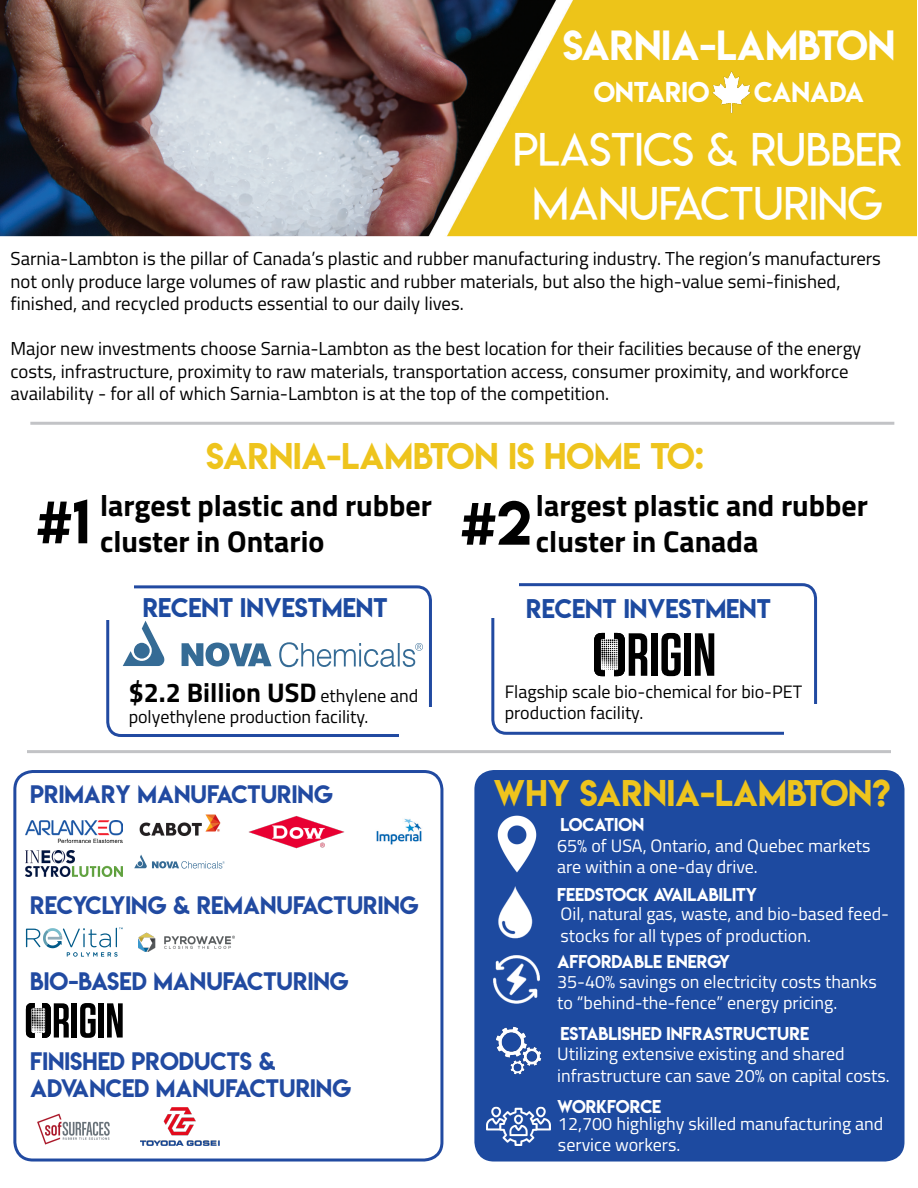
<style>
.page{position:relative;width:918px;height:1188px;background:#fff}
.page>*{position:absolute;margin:0;border:0;box-sizing:border-box;transform-origin:0 0}
.t1{font:55.5px "Lemon Milk";color:#000}
.t2{font:45px "Lemon Milklight";color:#fff}
.t3{font:37.5px "Lemon Milk";color:#fff}
.t4{font:33px "Lemon Milk";color:#eec41d}
.t5{font:700 30px "Titillium";color:#000}
.t6{font:700 27px "Titillium";color:#000}
.t7{font:25.5px "Lemon Milk";color:#fff}
.t8{font:24px "Lemon Milk";color:#1d4aa0}
.t9{font:22.5px "Lemon Milk";color:#214aa1}
.t10{font:18.75px/22.5px "Titillium";color:#000}
.t11{font:18px/21.6px "Titillium";color:#fff}
.t12{font:18px "Titillium";color:#000}
.t13{font:16.5px "Lemon Milk";color:#fff}
.s1{font-weight:400;font-size:18px}
</style>
<div class="page">
<svg style="left:0;top:0;width:917px;height:237px;background:#b0944a"></svg>
<img style="left:711px;top:71px;width:40px;height:43px">
<hr style="left:30px;top:422px;width:864px;height:3px;background:#c2c3c6">
<svg style="left:123px;top:621px;width:300px;height:46px"></svg>
<div style="left:106px;top:585px;width:326px;height:152px;border:3px solid #214aa1;border-radius:14px"></div>
<div style="left:80px;top:566px;width:54px;height:54px;background:#fff"></div>
<div style="left:399px;top:707px;width:54px;height:54px;background:#fff"></div>
<div style="left:651px;top:633px;width:7px;height:43px;background:#000"></div>
<svg style="left:661px;top:633px;width:20px;height:43px"></svg>
<div style="left:684px;top:633px;width:7px;height:43px;background:#000"></div>
<svg style="left:695px;top:633px;width:19px;height:43px"></svg>
<svg style="left:594px;top:633px;width:53px;height:43px"></svg>
<div style="left:491px;top:583px;width:326px;height:152px;border:3px solid #214aa1;border-radius:14px"></div>
<div style="left:465px;top:564px;width:54px;height:54px;background:#fff"></div>
<div style="left:784px;top:704px;width:54px;height:54px;background:#fff"></div>
<div style="left:13px;top:770px;width:430px;height:392px;border:3px solid #214aa1;border-radius:18px"></div>
<img style="left:26px;top:820px;width:97px;height:22px">
<img style="left:139px;top:814px;width:82px;height:22px">
<img style="left:248px;top:816px;width:97px;height:33px">
<img style="left:376px;top:818px;width:46px;height:27px">
<img style="left:26px;top:851px;width:97px;height:26px">
<svg style="left:134px;top:855px;width:91px;height:14px"></svg>
<hr style="left:27px;top:750px;width:864px;height:3px;background:#c2c3c6">
<svg style="left:26px;top:927px;width:97px;height:30px"></svg>
<img style="left:138px;top:932px;width:97px;height:20px">
<div style="left:72px;top:1003px;width:5px;height:35px;background:#000"></div>
<svg style="left:80px;top:1003px;width:16px;height:35px"></svg>
<div style="left:99px;top:1003px;width:5px;height:35px;background:#000"></div>
<svg style="left:107px;top:1003px;width:16px;height:35px"></svg>
<svg style="left:26px;top:1003px;width:43px;height:35px"></svg>
<img style="left:37px;top:1113px;width:73px;height:32px">
<img style="left:141px;top:1108px;width:78px;height:38px">
<div style="left:476px;top:772px;width:427px;height:388px;background:#1d4aa0;border-radius:18px"></div>
<div style="left:474px;top:770px;width:431px;height:392px;border:3px solid #1d4aa0;border-radius:18px"></div>
<img style="left:497px;top:815px;width:40px;height:58px">
<img style="left:498px;top:886px;width:35px;height:53px">
<img style="left:494px;top:956px;width:45px;height:47px">
<img style="left:496px;top:1026px;width:46px;height:49px">
<img style="left:486px;top:1106px;width:65px;height:40px">
<p class="t3" style="left:563px;top:18px;width:334px">SARNIA-LAMBTON</p>
<p class="t7" style="left:594px;top:74px;width:117px">ONTARIO</p>
<p class="t7" style="left:754px;top:74px;width:111px">CANADA</p>
<p class="t2" style="left:513px;top:121px;width:391px">PLASTICS &amp; RUBBER</p>
<p class="t2" style="left:533px;top:175px;width:352px">MANUFACTURING</p>
<p class="t10" style="left:11px;top:247px;width:872px">Sarnia-Lambton is the pillar of Canada’s plastic and rubber manufacturing industry. The region’s manufacturers</p>
<p class="t10" style="left:11px;top:269px;width:832px">not only produce large volumes of raw plastic and rubber materials, but also the high-value semi-finished,</p>
<p class="t10" style="left:11px;top:292px;width:455px">finished, and recycled products essential to our daily lives.</p>
<p class="t10" style="left:11px;top:337px;width:852px">Major new investments choose Sarnia-Lambton as the best location for their facilities because of the energy costs, infrastructure, proximity to raw materials, transportation access, consumer proximity, and workforce</p>
<p class="t10" style="left:11px;top:382px;width:600px">availability - for all of which Sarnia-Lambton is at the top of the competition.</p>
<p class="t4" style="left:206px;top:432px;width:499px">SARNIA-LAMBTON IS HOME TO:</p>
<p class="t5" style="left:100px;top:483px;width:333px">largest plastic and rubber</p>
<p class="t5" style="left:536px;top:483px;width:333px">largest plastic and rubber</p>
<p class="t1" style="left:36px;top:482px;width:55px">#1</p>
<p class="t1" style="left:460px;top:483px;width:72px">#2</p>
<p class="t5" style="left:100px;top:519px;width:226px">cluster in Ontario</p>
<p class="t5" style="left:536px;top:519px;width:224px">cluster in Canada</p>
<p class="t8" style="left:143px;top:591px;width:246px">RECENT INVESTMENT</p>
<p class="t6" style="left:129px;top:672px;width:291px">$2.2 Billion USD <span class="s1">ethylene and</span></p>
<p class="t12" style="left:129px;top:704px;width:241px">polyethylene production facility.</p>
<p class="t9" style="left:30px;top:778px;width:304px">PRIMARY MANUFACTURING</p>
<p class="t9" style="left:30px;top:889px;width:390px">RECYCLYING &amp; REMANUFACTURING</p>
<p class="t9" style="left:30px;top:966px;width:320px">BIO-BASED MANUFACTURING</p>
<p class="t9" style="left:30px;top:1045px;width:247px">FINISHED PRODUCTS &amp;</p>
<p class="t9" style="left:30px;top:1072px;width:323px">ADVANCED MANUFACTURING</p>
<p class="t8" style="left:526px;top:591px;width:246px">RECENT INVESTMENT</p>
<p class="t12" style="left:505px;top:678px;width:299px">Flagship scale bio-chemical for bio-PET</p>
<p class="t12" style="left:505px;top:700px;width:140px">production facility.</p>
<p class="t4" style="left:494px;top:770px;width:398px">WHY SARNIA-LAMBTON?</p>
<p class="t13" style="left:561px;top:813px;width:85px">LOCATION</p>
<p class="t11" style="left:557px;top:834px;width:315px">65% of USA, Ontario, and Quebec markets</p>
<p class="t11" style="left:557px;top:855px;width:202px">are within a one-day drive.</p>
<p class="t13" style="left:557px;top:882px;width:202px">FEEDSTOCK AVAILABILITY</p>
<p class="t11" style="left:561px;top:902px;width:330px">Oil, natural gas, waste, and bio-based feed&shy;stocks for all types of production.</p>
<p class="t13" style="left:557px;top:950px;width:175px">AFFORDABLE ENERGY</p>
<p class="t11" style="left:557px;top:970px;width:321px">35-40% savings on electricity costs thanks</p>
<p class="t11" style="left:557px;top:991px;width:282px">to “behind-the-fence” energy pricing.</p>
<p class="t13" style="left:561px;top:1022px;width:250px">ESTABLISHED INFRASTRUCTURE</p>
<p class="t11" style="left:557px;top:1042px;width:289px">Utilizing extensive existing and shared</p>
<p class="t11" style="left:557px;top:1064px;width:334px">infrastructure can save 20% on capital costs.</p>
<p class="t13" style="left:557px;top:1095px;width:106px">WORKFORCE</p>
<p class="t11" style="left:558px;top:1112px;width:327px">12,700 highlighy skilled manufacturing and</p>
<p class="t11" style="left:558px;top:1133px;width:124px">service workers.</p>
</div>
